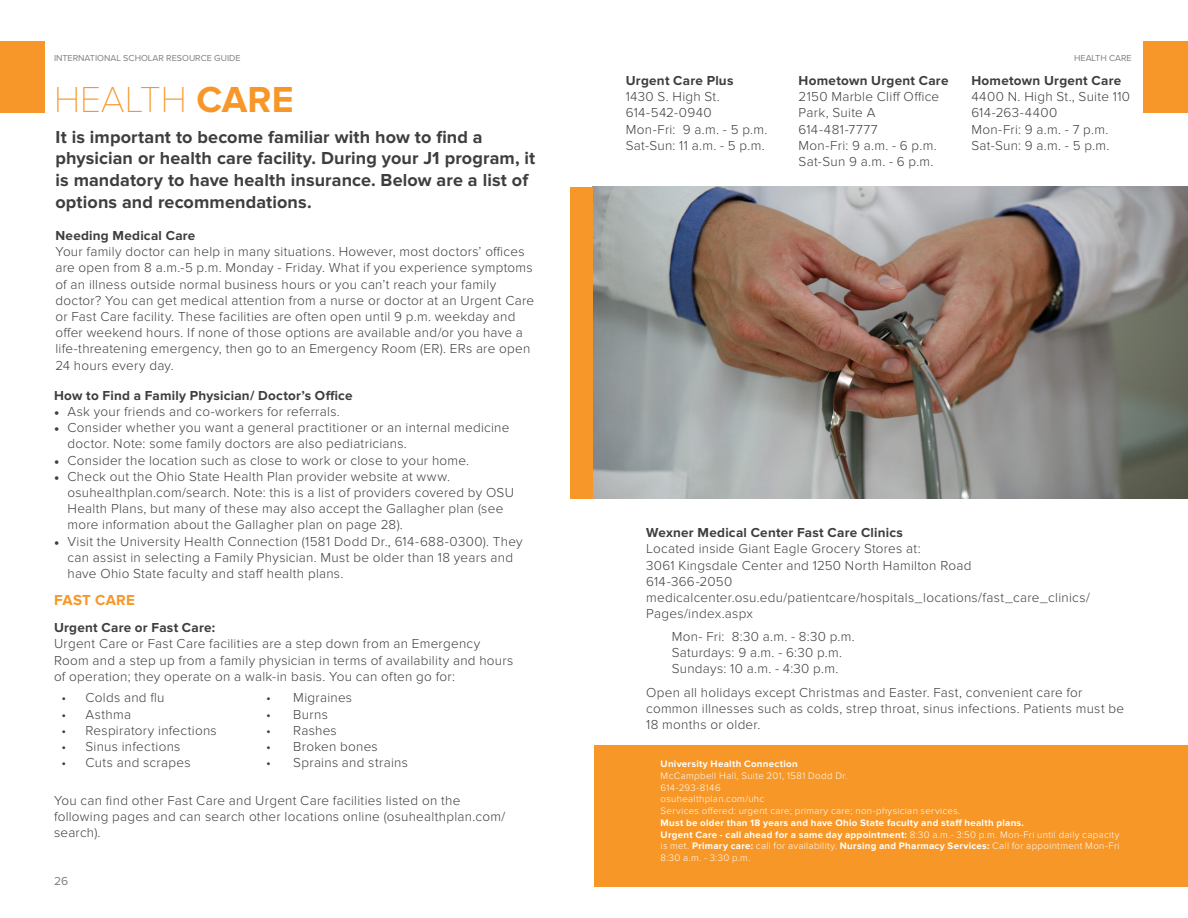
<style>
.page{position:relative;width:1188px;height:918px;background:#fff}
.page>*{position:absolute;margin:0;border:0;box-sizing:border-box;transform-origin:0 0}
.t1{font:100 37.5px "Proxima Nova T";color:#f79729}
.Body_Text_0{font:700 18px/21.6px "Proxima Nova";letter-spacing:.005em;color:#3e3e3f}
.Body_Text_0-2{font:700 15px "Proxima Nova";letter-spacing:.02em;color:#f79729}
.Body_Text_0-3{font:300 13.5px/16.2px "Proxima Nova";letter-spacing:.02em;color:#3e3e3f}
.Body_Text_0-4{font:700 13.5px "Proxima Nova";letter-spacing:.02em;color:#3e3e3f}
.t2{font:12px "Proxima Nova";color:#7e8083}
.Body_Text_0-5{font:300 9.75px/11.7px "Proxima Nova";letter-spacing:.03em;color:#fff;text-align:justify}
.Body_Text_0-6{font:700 9.75px "Proxima Nova";letter-spacing:.03em;color:#fff}
.t3{font:9px "Proxima Nova";color:#7e8083}
.s1{font-family:"Proxima Nova";font-weight:700}
.s2{font-family:"Minion Pro";font-weight:400}
.s3{font-weight:700}
</style>
<div class="page">
<img style="left:593px;top:187px;width:595px;height:311px">
<div style="left:594px;top:745px;width:594px;height:141px;background:#f79727"></div>
<div style="left:0;top:42px;width:45px;height:71px;background:#f79729"></div>
<div style="left:571px;top:187px;width:22px;height:311px;background:#f79729"></div>
<div style="left:1143px;top:42px;width:45px;height:71px;background:#f79729"></div>
<p class="t3" style="left:54px;top:53px;width:188px">INTERNATIONAL SCHOLAR RESOURCE GUIDE</p>
<p class="t1" style="left:54px;top:78px;width:241px">HEALTH <span class="s1">CARE</span></p>
<p class="Body_Text_0" style="left:55px;top:126px;width:481px">It is important to become familiar with how to find a physician or health care facility. During your J1 program, it is mandatory to have health insurance. Below are a list of options and recommendations.</p>
<p class="Body_Text_0-4" style="left:55px;top:228px;width:142px">Needing Medical Care</p>
<p class="Body_Text_0-3" style="left:55px;top:244px;width:480px">Your family doctor can help in many situations. However, most doctors’ offices are open from 8 a.m.-5 p.m. Monday - Friday. What if you experience symptoms of an illness outside normal business hours or you can’t reach your family doctor? You can get medical attention from a nurse or doctor at an Urgent Care or Fast Care facility. These facilities are often open until 9 p.m. weekday and offer weekend hours. If none of those options are available and/or you have a life-threatening emergency, then go to an Emergency Room (ER). ERs are open 24 hours every day.</p>
<p class="Body_Text_0-4" style="left:54px;top:387px;width:300px">How to Find a Family Physician/ Doctor’s Office</p>
<p class="Body_Text_0-3" style="left:54px;top:404px;width:287px"><span class="s2">•</span> Ask your friends and co-workers for referrals.</p>
<p class="Body_Text_0-3" style="left:68px;top:420px;width:443px;text-indent:-14px"><span class="s2">•</span> Consider whether you want a general practitioner or an internal medicine doctor. Note: some family doctors are also pediatricians.</p>
<p class="Body_Text_0-3" style="left:54px;top:452px;width:417px"><span class="s2">•</span> Consider the location such as close to work or close to your home.</p>
<p class="Body_Text_0-3" style="left:68px;top:468px;width:448px;text-indent:-14px"><span class="s2">•</span> Check out the Ohio State Health Plan provider website at www. osuhealthplan.com/search. Note: this is a list of providers covered by OSU Health Plans, but many of these may also accept the Gallagher plan (see more information about the Gallagher plan on page 28).</p>
<p class="Body_Text_0-3" style="left:68px;top:533px;width:457px;text-indent:-14px"><span class="s2">•</span> Visit the University Health Connection (1581 Dodd Dr., 614-688-0300). They can assist in selecting a Family Physician. Must be older than 18 years and have Ohio State faculty and staff health plans.</p>
<p class="Body_Text_0-2" style="left:54px;top:592px;width:82px">FAST CARE</p>
<p class="Body_Text_0-4" style="left:54px;top:620px;width:163px">Urgent Care or Fast Care:</p>
<p class="Body_Text_0-3" style="left:54px;top:636px;width:461px">Urgent Care or Fast Care facilities are a step down from an Emergency<br>Room and a step up from a family physician in terms of availability and hours of operation; they operate on a walk-in basis. You can often go for:</p>
<p class="Body_Text_0-3" style="left:62px;top:690px;width:104px">• Colds and flu</p>
<p class="Body_Text_0-3" style="left:62px;top:706px;width:71px">• Asthma</p>
<p class="Body_Text_0-3" style="left:62px;top:722px;width:157px">• Respiratory infections</p>
<p class="Body_Text_0-3" style="left:62px;top:739px;width:120px">• Sinus infections</p>
<p class="Body_Text_0-3" style="left:62px;top:755px;width:131px">• Cuts and scrapes</p>
<p class="Body_Text_0-3" style="left:266px;top:690px;width:87px">• Migraines</p>
<p class="Body_Text_0-3" style="left:266px;top:706px;width:63px">• Burns</p>
<p class="Body_Text_0-3" style="left:266px;top:722px;width:72px">• Rashes</p>
<p class="Body_Text_0-3" style="left:266px;top:739px;width:113px">• Broken bones</p>
<p class="Body_Text_0-3" style="left:266px;top:755px;width:143px">• Sprains and strains</p>
<p class="Body_Text_0-3" style="left:54px;top:793px;width:453px">You can find other Fast Care and Urgent Care facilities listed on the following pages and can search other locations online (osuhealthplan.com/ search).</p>
<p class="t2" style="left:54px;top:874px;width:16px">26</p>
<p class="Body_Text_0-4" style="left:626px;top:73px;width:109px">Urgent Care Plus</p>
<p class="Body_Text_0-3" style="left:626px;top:89px;width:96px">1430 S. High St.</p>
<p class="Body_Text_0-3" style="left:626px;top:105px;width:87px">614-542-0940</p>
<p class="Body_Text_0-3" style="left:626px;top:121px;width:143px">Mon-Fri: 9 a.m. - 5 p.m.</p>
<p class="Body_Text_0-3" style="left:626px;top:137px;width:140px">Sat-Sun: 11 a.m. - 5 p.m.</p>
<p class="Body_Text_0-4" style="left:799px;top:73px;width:151px">Hometown Urgent Care</p>
<p class="Body_Text_0-3" style="left:799px;top:89px;width:142px">2150 Marble Cliff Office<br>Park, Suite A</p>
<p class="Body_Text_0-3" style="left:799px;top:121px;width:81px">614-481-7777</p>
<p class="Body_Text_0-3" style="left:799px;top:137px;width:140px">Mon-Fri: 9 a.m. - 6 p.m.</p>
<p class="Body_Text_0-3" style="left:799px;top:154px;width:137px">Sat-Sun 9 a.m. - 6 p.m.</p>
<p class="t3" style="left:1074px;top:53px;width:59px">HEALTH CARE</p>
<p class="Body_Text_0-4" style="left:971px;top:73px;width:151px">Hometown Urgent Care</p>
<p class="Body_Text_0-3" style="left:971px;top:89px;width:160px">4400 N. High St., Suite 110</p>
<p class="Body_Text_0-3" style="left:971px;top:105px;width:88px">614-263-4400</p>
<p class="Body_Text_0-3" style="left:971px;top:121px;width:138px">Mon-Fri: 9 a.m. - 7 p.m.</p>
<p class="Body_Text_0-3" style="left:971px;top:137px;width:140px">Sat-Sun: 9 a.m. - 5 p.m.</p>
<p class="Body_Text_0-4" style="left:646px;top:525px;width:258px">Wexner Medical Center Fast Care Clinics</p>
<p class="Body_Text_0-3" style="left:646px;top:541px;width:276px">Located inside Giant Eagle Grocery Stores at:</p>
<p class="Body_Text_0-3" style="left:646px;top:557px;width:327px">3061 Kingsdale Center and 1250 North Hamilton Road</p>
<p class="Body_Text_0-3" style="left:646px;top:573px;width:88px">614-366-2050</p>
<p class="Body_Text_0-3" style="left:646px;top:589px;width:445px">medicalcenter.osu.edu/patientcare/hospitals_locations/fast_care_clinics/<br>Pages/index.aspx</p>
<p class="Body_Text_0-3" style="left:672px;top:628px;width:185px">Mon- Fri: 8:30 a.m. - 8:30 p.m.</p>
<p class="Body_Text_0-3" style="left:672px;top:644px;width:172px">Saturdays: 9 a.m. - 6:30 p.m.</p>
<p class="Body_Text_0-3" style="left:672px;top:661px;width:168px">Sundays: 10 a.m. - 4:30 p.m.</p>
<p class="Body_Text_0-3" style="left:646px;top:685px;width:479px">Open all holidays except Christmas and Easter. Fast, convenient care for common illnesses such as colds, strep throat, sinus infections. Patients must be<br>18 months or older.</p>
<p class="Body_Text_0-6" style="left:661px;top:758px;width:139px">University Health Connection</p>
<p class="Body_Text_0-5" style="left:661px;top:770px;width:188px">McCampbell Hall, Suite 201, 1581 Dodd Dr.</p>
<p class="Body_Text_0-5" style="left:661px;top:782px;width:62px">614-293-8146</p>
<p class="Body_Text_0-5" style="left:661px;top:793px;width:105px">osuhealthplan.com/uhc</p>
<p class="Body_Text_0-5" style="left:661px;top:805px;width:301px">Services offered: urgent care; primary care; non-physician services.</p>
<p class="Body_Text_0-6" style="left:661px;top:817px;width:365px">Must be older than 18 years and have Ohio State faculty and staff health plans.</p>
<p class="Body_Text_0-5" style="left:661px;top:829px;width:461px"><span class="s3">Urgent Care - call ahead for a same day appointment:</span> 8:30 a.m.- 3:50 p.m. Mon-Fri until daily capacity is met. <span class="s3">Primary care:</span> call for availability. <span class="s3">Nursing and Pharmacy Services:</span> Call for appointment Mon-Fri 8:30 a.m. - 3:30 p.m.</p>
</div>
